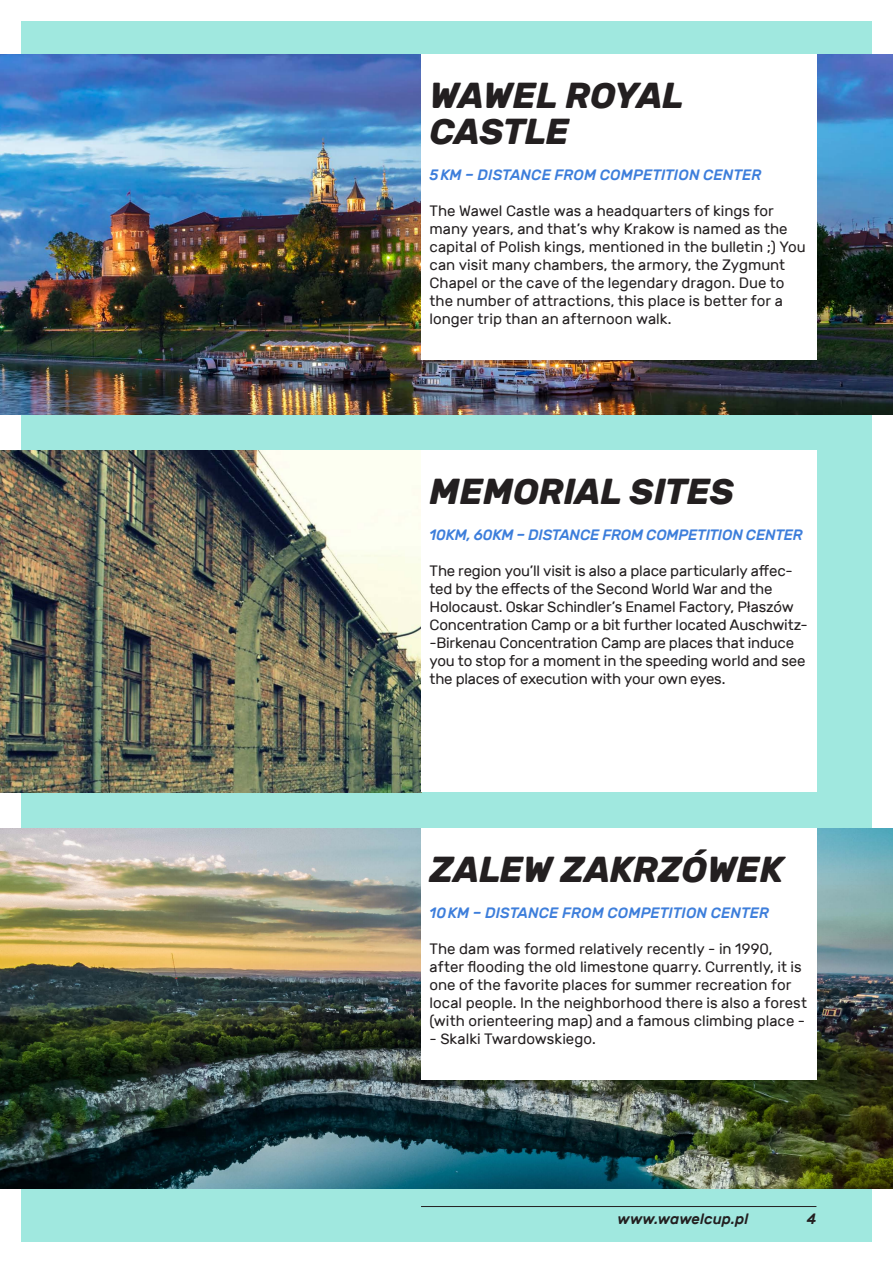
<style>
.page{position:relative;width:893px;height:1263px;background:#fff}
.page>*{position:absolute;margin:0;border:0;box-sizing:border-box;transform-origin:0 0}
.tekst{font:italic 700 36px/36px "Rubik";letter-spacing:-.015em;color:#231f20}
.tekst-2{font:15px/18px "Rubik";color:#231f20}
.tekst-3{font:italic 500 15px "Rubik";letter-spacing:-.01em;color:#3d7edb}
.t1{font:italic 500 15px "Rubik";color:#231f20}
</style>
<div class="page">
<div style="left:21px;top:21px;width:851px;height:1221px;background:#a0e8df"></div>
<img style="left:0;top:828px;width:893px;height:360px">
<img style="left:0;top:450px;width:421px;height:342px">
<div style="left:421px;top:934px;width:395px;height:146px;background:#fff"></div>
<div style="left:421px;top:548px;width:395px;height:244px;background:#fff"></div>
<div style="left:421px;top:828px;width:395px;height:115px;background:#fff"></div>
<div style="left:421px;top:450px;width:395px;height:108px;background:#fff"></div>
<img style="left:0;top:54px;width:893px;height:360px">
<div style="left:421px;top:192px;width:395px;height:168px;background:#fff"></div>
<div style="left:421px;top:54px;width:395px;height:146px;background:#fff"></div>
<hr style="left:421px;top:1206px;width:395px;height:1px;background:#231f20">
<p class="tekst" style="left:430px;top:78px;width:256px">WAWEL ROYAL<br>CASTLE</p>
<p class="tekst-3" style="left:430px;top:166px;width:334px">5KM – DISTANCE FROM COMPETITION CENTER</p>
<p class="tekst-2" style="left:430px;top:202px;width:378px">The Wawel Castle was a headquarters of kings for many years, and that’s why Krakow is named as the capital of Polish kings, mentioned in the bulletin ;) You can visit many chambers, the armory, the Zygmunt Chapel or the cave of the legendary dragon. Due to the number of attractions, this place is better for a longer trip than an afternoon walk.</p>
<p class="tekst" style="left:430px;top:474px;width:306px">MEMORIAL SITES</p>
<p class="tekst-3" style="left:430px;top:526px;width:375px">10KM, 60KM – DISTANCE FROM COMPETITION CENTER</p>
<p class="tekst-2" style="left:430px;top:562px;width:380px">The region you’ll visit is also a place particularly affec&shy;ted by the effects of the Second World War and the Holocaust. Oskar Schindler’s Enamel Factory, Płaszów Concentration Camp or a bit further located Auschwitz--Birkenau Concentration Camp are places that induce you to stop for a moment in the speeding world and see the places of execution with your own eyes.</p>
<p class="tekst" style="left:430px;top:852px;width:356px">ZALEW ZAKRZÓWEK</p>
<p class="tekst-3" style="left:430px;top:904px;width:341px">10KM – DISTANCE FROM COMPETITION CENTER</p>
<p class="tekst-2" style="left:430px;top:940px;width:379px">The dam was formed relatively recently - in 1990, after flooding the old limestone quarry. Currently, it is one of the favorite places for summer recreation for local people. In the neighborhood there is also a forest (with orienteering map) and a famous climbing place -</p>
<p class="tekst-2" style="left:430px;top:1030px;width:168px">- Skalki Twardowskiego.</p>
<p class="t1" style="left:618px;top:1210px;width:132px">www.wawelcup.pl</p>
<p class="t1" style="left:807px;top:1210px;width:11px">4</p>
</div>
